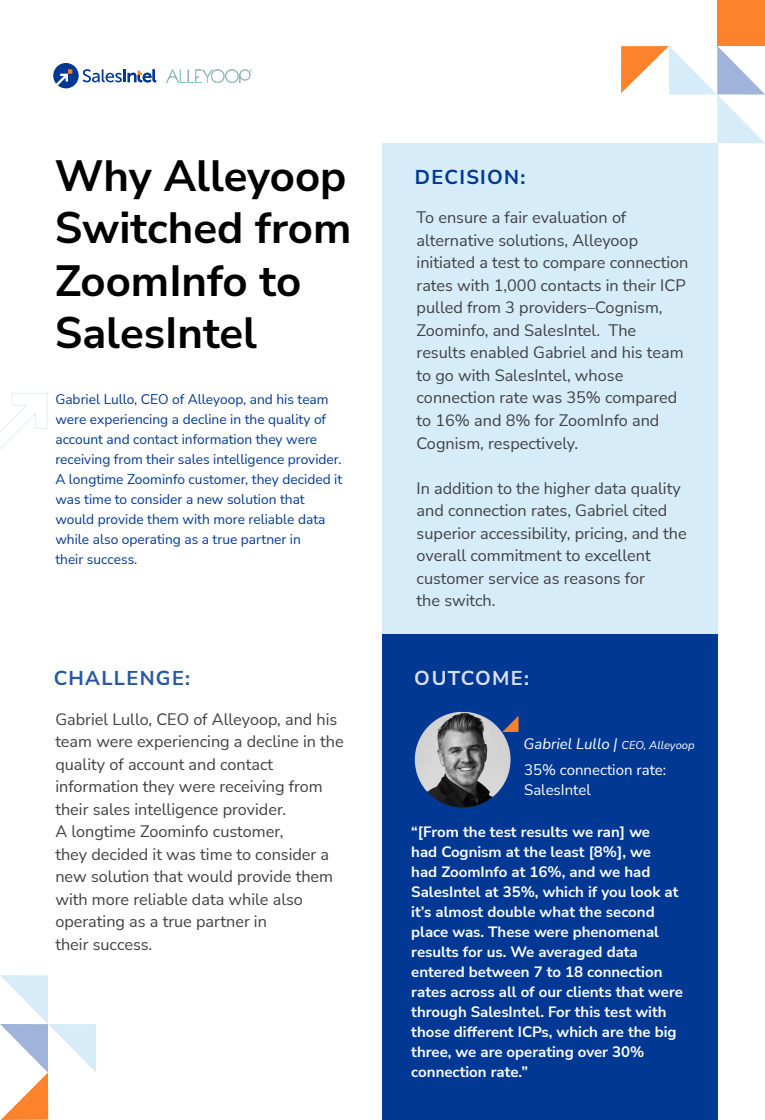
<style>
.page{position:relative;width:765px;height:1120px;background:#fff}
.page>*{position:absolute;margin:0;border:0;box-sizing:border-box;transform-origin:0 0}
.t1{font:700 43.75px/52.5px "Nunito Sans";color:#000}
.t2{font:700 20px "Nunito Sans";letter-spacing:.065em;color:#003894}
.t3{font:700 20px "Nunito Sans";letter-spacing:.065em;color:#fff}
.t4{font:16.25px/22.5px "Nunito Sans";color:#404041}
.t5{font:700 15px/20px "Nunito Sans";color:#fff}
.t6{font:15px/20px "Nunito Sans";color:#fff}
.t7{font:italic 15px "Nunito Sans";color:#fff}
.t8{font:13.75px/20px "Nunito Sans";color:#003894}
.s1{font-size:11.25px}
</style>
<div class="page">
<svg style="left:0;top:393px;width:48px;height:56px"></svg>
<svg style="left:53px;top:63px;width:103px;height:25px"></svg>
<img style="left:167px;top:69px;width:84px;height:14px">
<svg style="left:621px;top:46px;width:144px;height:97px"></svg>
<div style="left:382px;top:632px;width:336px;height:488px;background:#003894"></div>
<div style="left:382px;top:143px;width:335px;height:490px;background:#d6ecf9"></div>
<div style="left:717px;top:0;width:48px;height:46px;background:#fc832b"></div>
<img style="left:415px;top:712px;width:96px;height:96px;border-radius:47px">
<svg style="left:502px;top:716px;width:17px;height:16px"></svg>
<svg style="left:0;top:975px;width:96px;height:145px"></svg>
<h1 class="t1" style="left:55px;top:148px;width:298px">Why Alleyoop<br>Switched from<br>ZoomInfo to<br>SalesIntel</h1>
<p class="t2" style="left:415px;top:163px;width:112px">DECISION:</p>
<p class="t4" style="left:417px;top:206px;width:273px">To ensure a fair evaluation of alternative solutions, Alleyoop initiated a test to compare connection rates with 1,000 contacts in their ICP pulled from 3 providers–Cognism,<br>Zoominfo, and SalesIntel. The results enabled Gabriel and his team to go with SalesIntel, whose connection rate was 35% compared to 16% and 8% for ZoomInfo and<br>Cognism, respectively.</p>
<p class="t4" style="left:417px;top:476px;width:272px">In addition to the higher data quality and connection rates, Gabriel cited superior accessibility, pricing, and the overall commitment to excellent customer service as reasons for<br>the switch.</p>
<p class="t8" style="left:55px;top:388px;width:288px">Gabriel Lullo, CEO of Alleyoop, and his team were experiencing a decline in the quality of account and contact information they were receiving from their sales intelligence provider.<br>A longtime Zoominfo customer, they decided it was time to consider a new solution that would provide them with more reliable data while also operating as a true partner in<br>their success.</p>
<p class="t2" style="left:54px;top:664px;width:138px">CHALLENGE:</p>
<p class="t4" style="left:55px;top:707px;width:290px">Gabriel Lullo, CEO of Alleyoop, and his team were experiencing a decline in the quality of account and contact information they were receiving from their sales intelligence provider.<br>A longtime Zoominfo customer,<br>they decided it was time to consider a new solution that would provide them with more reliable data while also operating as a true partner in<br>their success.</p>
<p class="t3" style="left:415px;top:664px;width:116px">OUTCOME:</p>
<p class="t7" style="left:524px;top:733px;width:173px">Gabriel Lullo | <span class="s1">CEO, Alleyoop</span></p>
<p class="t6" style="left:524px;top:760px;width:144px">35% connection rate:<br>SalesIntel</p>
<p class="t5" style="left:411px;top:821px;width:273px">“[From the test results we ran] we<br>had Cognism at the least [8%], we<br>had ZoomInfo at 16%, and we had SalesIntel at 35%, which if you look at it’s almost double what the second place was. These were phenomenal results for us. We averaged data entered between 7 to 18 connection rates across all of our clients that were through SalesIntel. For this test with those different ICPs, which are the big three, we are operating over 30% connection rate.”</p>
</div>
